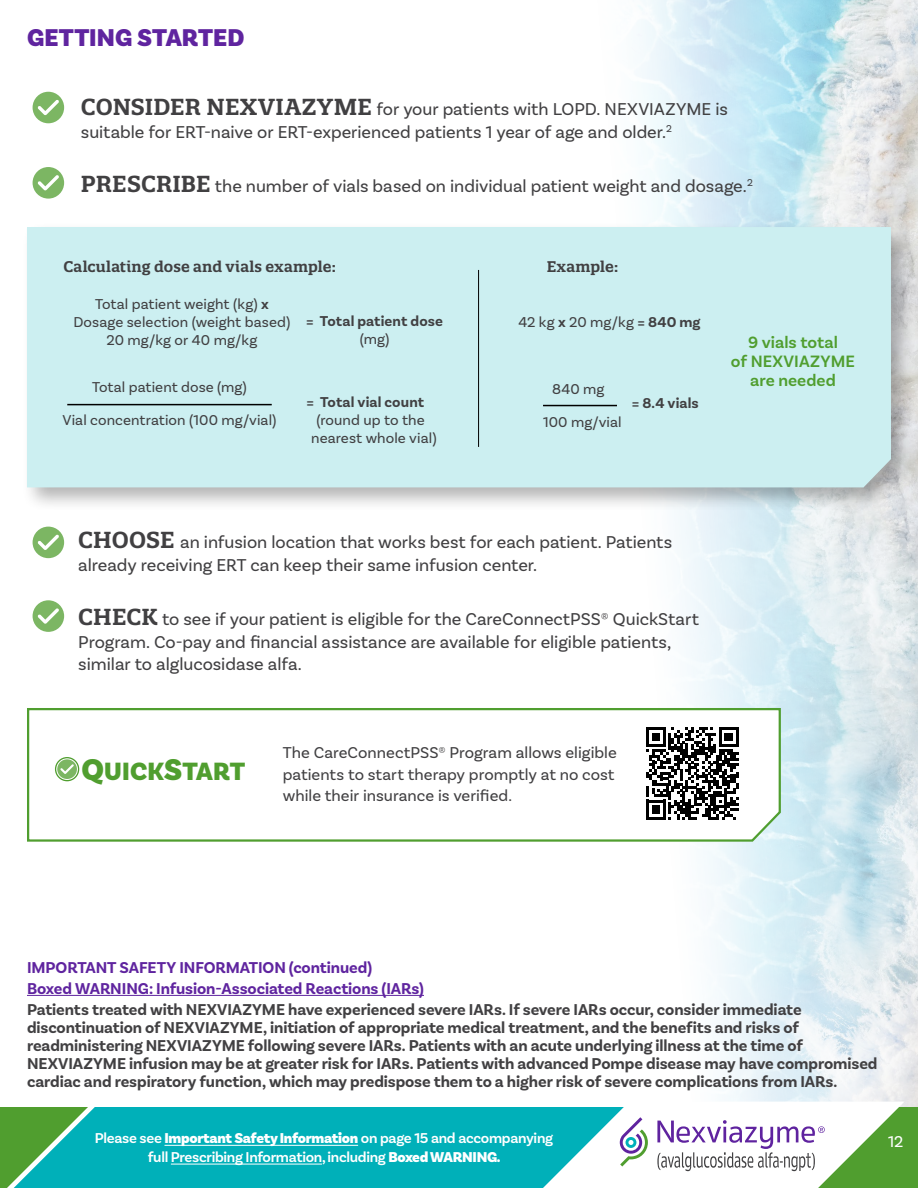
<style>
.page{position:relative;width:918px;height:1188px;background:#fff}
.page>*{position:absolute;margin:0;border:0;box-sizing:border-box;transform-origin:0 0}
.t1{font:900 26.25px "Basic Sans";color:#509e2f}
.t2{font:900 25.5px "Basic Sans";letter-spacing:.005em;color:#5f249f}
.t3{font:18px/22.5px "Basic Sans";color:#414042}
.t4{font:600 17.25px/18.8px "Basic Sans";color:#509e2f;text-align:center}
.t5{font:700 16.5px/18px "Basic Sans";letter-spacing:-.005em;color:#414042}
.t6{font:16.5px/21px "Basic Sans";color:#414042}
.t7{font:700 16.5px/21px "Basic Sans";letter-spacing:-.005em;color:#5f249f}
.t8{font:16.5px "Basic Sans";color:#fff}
.t9{font:15px/18px "Basic Sans";letter-spacing:.005em;color:#414042;text-align:center}
.t10{font:600 15px/18.8px "Basic Sans";letter-spacing:-.02em;color:#fff;text-align:center}
.t11{font:700 15px "Basic Sans";letter-spacing:.005em;color:#414042}
.t12{font:600 15px "Quatro Slab";letter-spacing:.01em;color:#414042}
.s1{font-family:"Quatro Slab";font-weight:600;font-size:22.5px}
.s2{font-weight:700}
.s3{font-size:31.5px}
.s4{font-weight:900}
</style>
<div class="page">
<img style="left:638px;top:0;width:280px;height:1102px">
<div style="left:88px;top:1107px;width:455px;height:81px;background:#00b0b9"></div>
<svg style="left:0;top:1107px;width:88px;height:81px;background:#3dac73"></svg>
<div style="left:21px;top:221px;width:895px;height:291px;background:#000;opacity:.3"></div>
<div style="left:27px;top:227px;width:864px;height:260px;background:#cceff1"></div>
<svg style="left:27px;top:707px;width:755px;height:137px"></svg>
<div style="left:28px;top:88px;width:40px;height:39px;border:3px solid #fff;border-radius:50%"></div>
<div style="left:33px;top:92px;width:31px;height:31px;background:#7cb663;border-radius:50%"></div>
<svg style="left:38px;top:100px;width:21px;height:15px"></svg>
<div style="left:28px;top:163px;width:40px;height:40px;border:3px solid #fff;border-radius:50%"></div>
<div style="left:33px;top:167px;width:31px;height:32px;background:#7cb663;border-radius:50%"></div>
<svg style="left:38px;top:175px;width:21px;height:15px"></svg>
<div style="left:28px;top:522px;width:40px;height:40px;border:3px solid #fff;border-radius:50%"></div>
<div style="left:33px;top:527px;width:31px;height:31px;background:#7cb663;border-radius:50%"></div>
<svg style="left:38px;top:535px;width:21px;height:15px"></svg>
<div style="left:28px;top:596px;width:40px;height:40px;border:3px solid #fff;border-radius:50%"></div>
<div style="left:33px;top:600px;width:31px;height:32px;background:#7cb663;border-radius:50%"></div>
<svg style="left:38px;top:608px;width:21px;height:16px"></svg>
<svg style="left:55px;top:757px;width:24px;height:24px"></svg>
<div style="left:57px;top:759px;width:20px;height:21px;background:#7cb663;border-radius:50%"></div>
<div style="left:56px;top:758px;width:22px;height:22px;border:1px solid #fff;border-radius:50%"></div>
<svg style="left:60px;top:764px;width:14px;height:10px"></svg>
<hr style="left:165px;top:1145px;width:193px;height:1px;background:#fff">
<hr style="left:171px;top:1164px;width:151px;height:1px;background:#fff">
<hr style="left:543px;top:405px;width:74px;height:1px;background:#000">
<hr style="left:67px;top:404px;width:205px;height:1px;background:#000">
<hr style="left:478px;top:270px;width:1px;height:177px;background:#000">
<hr style="left:27px;top:995px;width:397px;height:1px;background:#5f249f">
<svg style="left:646px;top:727px;width:92px;height:92px"></svg>
<svg style="left:543px;top:1102px;width:375px;height:86px"></svg>
<h2 class="t2" style="left:27px;top:22px;width:219px">GETTING STARTED</h2>
<p class="t3" style="left:81px;top:98px;width:649px"><span class="s1">CONSIDER NEXVIAZYME</span> for your patients with LOPD. NEXVIAZYME is suitable for ERT-naive or ERT-experienced patients 1 year of age and older.<sup>2</sup></p>
<p class="t3" style="left:81px;top:175px;width:673px"><span class="s1">PRESCRIBE</span> the number of vials based on individual patient weight and dosage.<sup>2</sup></p>
<p class="t12" style="left:64px;top:257px;width:274px">Calculating dose and vials example:</p>
<p class="t9" style="left:73px;top:295px;width:219px">Total patient weight (kg) <span class="s2">x<br></span>Dosage selection (weight based)<br>20 mg/kg or 40 mg/kg</p>
<p class="t11" style="left:306px;top:312px;width:138px">= Total patient dose</p>
<p class="t9" style="left:360px;top:330px;width:31px">(mg)</p>
<p class="t9" style="left:92px;top:378px;width:156px">Total patient dose (mg)</p>
<p class="t9" style="left:62px;top:411px;width:216px">Vial concentration (100 mg/vial)</p>
<p class="t11" style="left:306px;top:393px;width:119px">= Total vial count</p>
<p class="t9" style="left:311px;top:411px;width:127px">(round up to the nearest whole vial)</p>
<p class="t12" style="left:547px;top:257px;width:73px">Example:</p>
<p class="t9" style="left:518px;top:313px;width:184px">42 kg <span class="s2">x</span> 20 mg/kg <span class="s2">= 840 mg</span></p>
<p class="t9" style="left:552px;top:380px;width:54px">840 mg</p>
<p class="t9" style="left:543px;top:413px;width:80px">100 mg/vial</p>
<p class="t11" style="left:632px;top:394px;width:69px">= 8.4 vials</p>
<p class="t4" style="left:731px;top:333px;width:126px">9 vials total<br>of NEXVIAZYME are needed</p>
<p class="t3" style="left:78px;top:531px;width:596px"><span class="s1">CHOOSE</span> an infusion location that works best for each patient. Patients already receiving ERT can keep their same infusion center.</p>
<p class="t3" style="left:78px;top:608px;width:622px"><span class="s1">CHECK</span> to see if your patient is eligible for the CareConnectPSS® QuickStart<br>Program. Co-pay and financial assistance are available for eligible patients, similar to alglucosidase alfa.</p>
<h1 class="t1" style="left:82px;top:755px;width:165px"><span class="s3">Q</span>UICK<span class="s3">S</span>TART</h1>
<p class="t6" style="left:283px;top:742px;width:336px">The CareConnectPSS® Program allows eligible patients to start therapy promptly at no cost while their insurance is verified.</p>
<p class="t7" style="left:27px;top:957px;width:399px">IMPORTANT SAFETY INFORMATION (continued)<br>Boxed WARNING: Infusion-Associated Reactions (IARs)</p>
<p class="t5" style="left:27px;top:1000px;width:852px">Patients treated with NEXVIAZYME have experienced severe IARs. If severe IARs occur, consider immediate discontinuation of NEXVIAZYME, initiation of appropriate medical treatment, and the benefits and risks of readministering NEXVIAZYME following severe IARs. Patients with an acute underlying illness at the time of NEXVIAZYME infusion may be at greater risk for IARs. Patients with advanced Pompe disease may have compromised cardiac and respiratory function, which may predispose them to a higher risk of severe complications from IARs.</p>
<p class="t10" style="left:95px;top:1129px;width:460px">Please see <span class="s4">Important Safety Information</span> on page 15 and accompanying full Prescribing Information, including <span class="s4">Boxed WARNING.</span></p>
<p class="t8" style="left:888px;top:1131px;width:17px">12</p>
</div>
